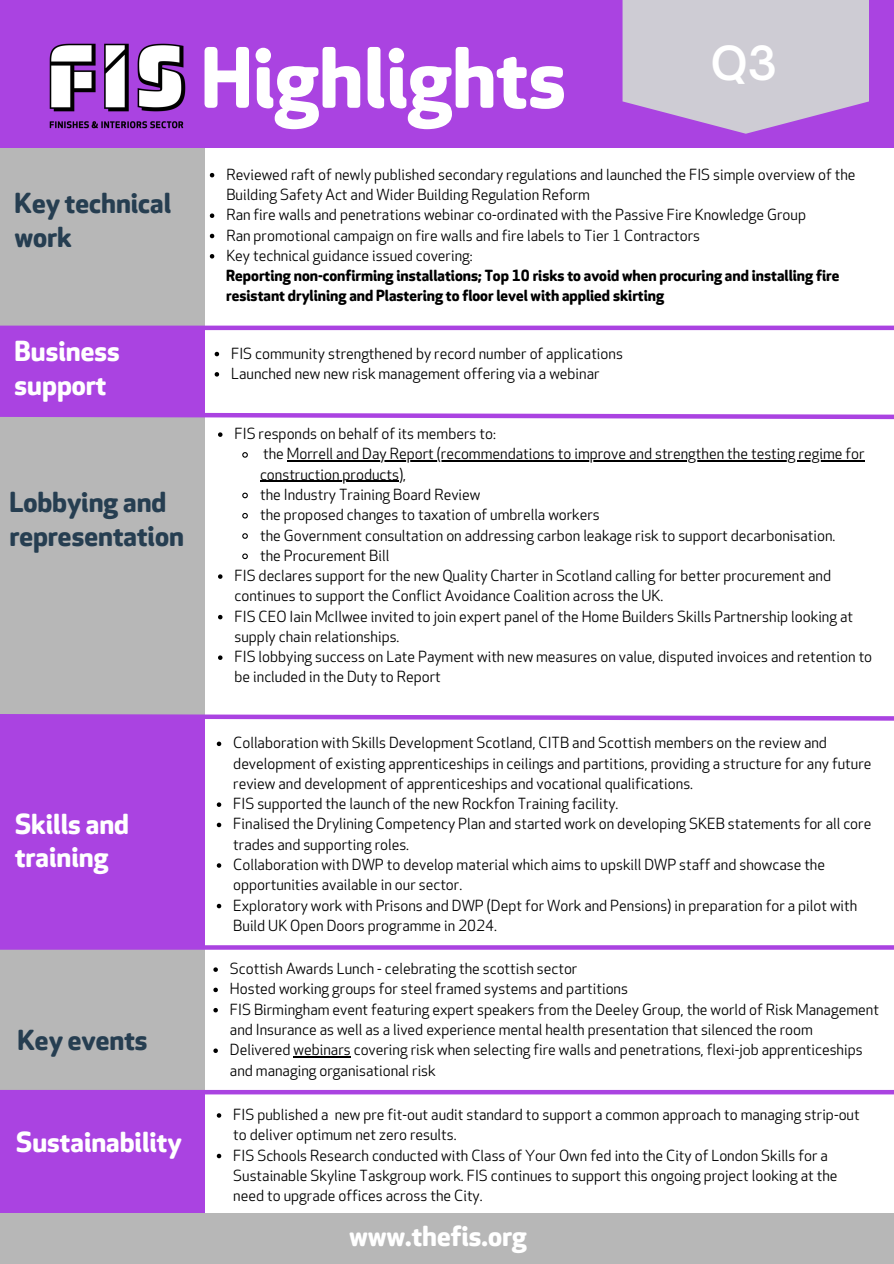
<style>
.page{position:relative;width:894px;height:1264px;background:#fff}
.page>*{position:absolute;margin:0;border:0;box-sizing:border-box;transform-origin:0 0}
.t1{font:700 81.15px "Apex Rounded";color:#fff}
.t2{font:600 45px "Open Sauce One";color:#fff}
.t3{font:700 27px/33.8px "Apex Rounded";color:#fff}
.t4{font:700 27px/33.8px "Apex Rounded";color:#263e51}
.t5{font:15px/20.2px "Apex Rounded";color:#000}
.t6{font:700 15px "Apex Rounded";color:#000}
</style>
<div class="page">
<div style="left:0;top:0;width:893px;height:1263px;background:#aa43e1"></div>
<div style="left:0;top:149px;width:251px;height:176px;background:#b7b7b7"></div>
<div style="left:0;top:416px;width:215px;height:301px;background:#b7b7b7"></div>
<div style="left:0;top:946px;width:270px;height:146px;background:#b7b7b7"></div>
<div style="left:205px;top:149px;width:688px;height:1063px;background:#fff"></div>
<div style="left:622px;top:0;width:246px;height:134px;background:#ceccd4"></div>
<svg style="left:214px;top:352px;width:5px;height:4px"></svg>
<svg style="left:214px;top:372px;width:5px;height:4px"></svg>
<svg style="left:0;top:412px;width:893px;height:8px"></svg>
<div style="left:0;top:325px;width:893px;height:5px;background:#aa43e1"></div>
<svg style="left:217px;top:741px;width:4px;height:5px"></svg>
<svg style="left:217px;top:802px;width:4px;height:5px"></svg>
<svg style="left:217px;top:822px;width:4px;height:5px"></svg>
<svg style="left:217px;top:863px;width:4px;height:4px"></svg>
<svg style="left:217px;top:903px;width:4px;height:5px"></svg>
<svg style="left:0;top:714px;width:893px;height:7px"></svg>
<svg style="left:0;top:945px;width:893px;height:4px;background:#ad4be2"></svg>
<div style="left:0;top:1212px;width:893px;height:51px;background:#b7b7b7"></div>
<img style="left:49px;top:43px;width:137px;height:86px">
<svg style="left:210px;top:173px;width:4px;height:4px"></svg>
<svg style="left:210px;top:213px;width:4px;height:5px"></svg>
<svg style="left:210px;top:234px;width:4px;height:4px"></svg>
<svg style="left:210px;top:254px;width:4px;height:4px"></svg>
<svg style="left:218px;top:432px;width:4px;height:5px"></svg>
<svg style="left:242px;top:452px;width:6px;height:6px"></svg>
<hr style="left:287px;top:460px;width:577px;height:1px;background:#000">
<hr style="left:260px;top:481px;width:139px;height:1px;background:#000">
<svg style="left:242px;top:492px;width:6px;height:7px"></svg>
<svg style="left:242px;top:513px;width:6px;height:6px"></svg>
<svg style="left:242px;top:533px;width:6px;height:6px"></svg>
<svg style="left:242px;top:553px;width:6px;height:7px"></svg>
<svg style="left:218px;top:574px;width:4px;height:5px"></svg>
<svg style="left:218px;top:615px;width:4px;height:4px"></svg>
<svg style="left:218px;top:655px;width:4px;height:5px"></svg>
<svg style="left:213px;top:967px;width:5px;height:4px"></svg>
<svg style="left:213px;top:987px;width:5px;height:5px"></svg>
<svg style="left:213px;top:1007px;width:5px;height:5px"></svg>
<svg style="left:213px;top:1048px;width:5px;height:4px"></svg>
<hr style="left:293px;top:1056px;width:57px;height:1px;background:#000">
<div style="left:0;top:1089px;width:893px;height:5px;background:#aa43e1"></div>
<svg style="left:217px;top:1113px;width:4px;height:4px"></svg>
<svg style="left:217px;top:1153px;width:4px;height:5px"></svg>
<p class="t4" style="left:15px;top:188px;width:158px">Key technical work</p>
<p class="t2" style="left:710px;top:35px;width:68px">Q3</p>
<p class="t1" style="left:201px;top:35px;width:367px">Highlights</p>
<p class="t5" style="left:226px;top:165px;width:630px">Reviewed raft of newly published secondary regulations and launched the FIS simple overview of the<br>Building Safety Act and Wider Building Regulation Reform</p>
<p class="t5" style="left:226px;top:206px;width:581px">Ran fire walls and penetrations webinar co-ordinated with the Passive Fire Knowledge Group</p>
<p class="t5" style="left:226px;top:226px;width:475px">Ran promotional campaign on fire walls and fire labels to Tier 1 Contractors</p>
<p class="t5" style="left:226px;top:246px;width:248px">Key technical guidance issued covering:</p>
<p class="t6" style="left:226px;top:267px;width:614px">Reporting non-confirming installations; Top 10 risks to avoid when procuring and installing fire</p>
<p class="t6" style="left:226px;top:288px;width:439px">resistant drylining and Plastering to floor level with applied skirting</p>
<p class="t3" style="left:15px;top:336px;width:107px">Business support</p>
<p class="t5" style="left:231px;top:344px;width:393px">FIS community strengthened by record number of applications</p>
<p class="t5" style="left:231px;top:364px;width:370px">Launched new new risk management offering via a webinar</p>
<p class="t4" style="left:9px;top:487px;width:176px">Lobbying and representation</p>
<p class="t3" style="left:15px;top:808px;width:115px">Skills and training</p>
<p class="t4" style="left:17px;top:1024px;width:131px">Key events</p>
<p class="t3" style="left:16px;top:1127px;width:167px">Sustainability</p>
<p class="t5" style="left:234px;top:424px;width:263px">FIS responds on behalf of its members to:</p>
<p class="t5" style="left:260px;top:445px;width:605px">the Morrell and Day Report (recommendations to improve and strengthen the testing regime for construction products),</p>
<p class="t5" style="left:260px;top:485px;width:222px">the Industry Training Board Review</p>
<p class="t5" style="left:260px;top:505px;width:341px">the proposed changes to taxation of umbrella workers</p>
<p class="t5" style="left:260px;top:526px;width:576px">the Government consultation on addressing carbon leakage risk to support decarbonisation.</p>
<p class="t5" style="left:260px;top:546px;width:131px">the Procurement Bill</p>
<p class="t5" style="left:234px;top:566px;width:598px">FIS declares support for the new Quality Charter in Scotland calling for better procurement and continues to support the Conflict Avoidance Coalition across the UK.</p>
<p class="t5" style="left:234px;top:607px;width:620px">FIS CEO Iain McIlwee invited to join expert panel of the Home Builders Skills Partnership looking at supply chain relationships.</p>
<p class="t5" style="left:234px;top:647px;width:639px">FIS lobbying success on Late Payment with new measures on value, disputed invoices and retention to be included in the Duty to Report</p>
<p class="t5" style="left:233px;top:733px;width:639px">Collaboration with Skills Development Scotland, CITB and Scottish members on the review and development of existing apprenticeships in ceilings and partitions, providing a structure for any future review and development of apprenticeships and vocational qualifications.</p>
<p class="t5" style="left:233px;top:794px;width:386px">FIS supported the launch of the new Rockfon Training facility.</p>
<p class="t5" style="left:233px;top:814px;width:639px">Finalised the Drylining Competency Plan and started work on developing SKEB statements for all core trades and supporting roles.</p>
<p class="t5" style="left:233px;top:855px;width:593px">Collaboration with DWP to develop material which aims to upskill DWP staff and showcase the opportunities available in our sector.</p>
<p class="t5" style="left:233px;top:895px;width:625px">Exploratory work with Prisons and DWP (Dept for Work and Pensions) in preparation for a pilot with<br>Build UK Open Doors programme in 2024.</p>
<p class="t5" style="left:230px;top:959px;width:349px">Scottish Awards Lunch - celebrating the scottish sector</p>
<p class="t5" style="left:230px;top:979px;width:399px">Hosted working groups for steel framed systems and partitions</p>
<p class="t5" style="left:230px;top:1000px;width:650px">FIS Birmingham event featuring expert speakers from the Deeley Group, the world of Risk Management and Insurance as well as a lived experience mental health presentation that silenced the room</p>
<p class="t5" style="left:230px;top:1040px;width:634px">Delivered webinars covering risk when selecting fire walls and penetrations, flexi-job apprenticeships and managing organisational risk</p>
<p class="t5" style="left:233px;top:1105px;width:627px">FIS published a new pre fit-out audit standard to support a common approach to managing strip-out to deliver optimum net zero results.</p>
<p class="t5" style="left:233px;top:1145px;width:605px">FIS Schools Research conducted with Class of Your Own fed into the City of London Skills for a<br>Sustainable Skyline Taskgroup work. FIS continues to support this ongoing project looking at the need to upgrade offices across the City.</p>
<p class="t3" style="left:349px;top:1220px;width:179px">www.thefis.org</p>
</div>
